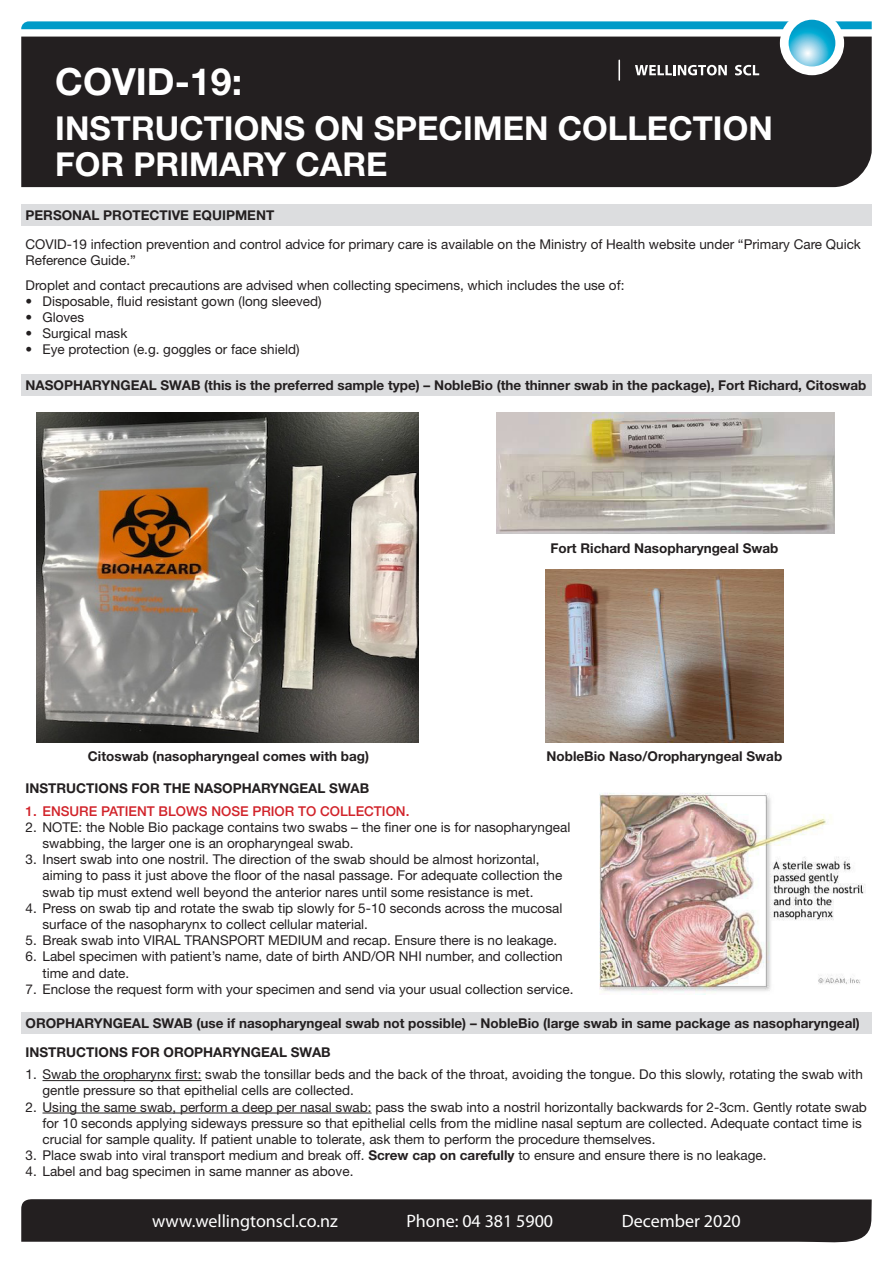
<style>
.page{position:relative;width:893px;height:1263px;background:#fff}
.page>*{position:absolute;margin:0;border:0;box-sizing:border-box;transform-origin:0 0}
.t1{font:700 37.5px "Helvetica Neue";color:#fff}
.t2{font:700 33px/36px "Helvetica Neue";color:#fff}
.t3{font:18px "Myriad Pro";color:#fff}
.t4{font:13.5px/16.2px "Helvetica Neue";color:#231f20}
.t5{font:700 13.5px/28.7px "Helvetica Neue";color:#231f20}
.t6{font:500 13.5px "Helvetica Neue";color:#d1232a}
.s1{font-weight:700}
</style>
<div class="page">
<div style="left:21px;top:75px;width:851px;height:112px;background:#231f20"></div>
<hr style="left:618px;top:60px;width:2px;height:20px;background:#fff">
<svg style="left:21px;top:19px;width:851px;height:56px"></svg>
<svg style="left:21px;top:1199px;width:851px;height:44px;background:#2b2829"></svg>
<div style="left:21px;top:204px;width:851px;height:21px;background:#dcdddf"></div>
<div style="left:21px;top:374px;width:851px;height:21px;background:#dcdddf"></div>
<div style="left:21px;top:1012px;width:851px;height:21px;background:#dcdddf"></div>
<hr style="left:43px;top:1080px;width:159px;height:1px;background:#231f20">
<hr style="left:43px;top:1113px;width:329px;height:1px;background:#231f20">
<img style="left:36px;top:412px;width:383px;height:330px">
<img style="left:497px;top:412px;width:337px;height:122px">
<img style="left:545px;top:570px;width:238px;height:172px">
<img style="left:600px;top:793px;width:265px;height:202px">
<h1 class="t1" style="left:55px;top:59px;width:188px">COVID-19:</h1>
<h2 class="t2" style="left:55px;top:109px;width:719px">INSTRUCTIONS ON SPECIMEN COLLECTION<br>FOR PRIMARY CARE</h2>
<p class="t5" style="left:26px;top:201px;width:250px">PERSONAL PROTECTIVE EQUIPMENT</p>
<p class="t4" style="left:26px;top:236px;width:837px">COVID-19 infection prevention and control advice for primary care is available on the Ministry of Health website under “Primary Care Quick<br>Reference Guide.”</p>
<p class="t4" style="left:26px;top:277px;width:600px">Droplet and contact precautions are advised when collecting specimens, which includes the use of:</p>
<p class="t4" style="left:26px;top:293px;width:298px">• Disposable, fluid resistant gown (long sleeved)</p>
<p class="t4" style="left:26px;top:309px;width:60px">• Gloves</p>
<p class="t4" style="left:26px;top:325px;width:103px">• Surgical mask</p>
<p class="t4" style="left:26px;top:341px;width:276px">• Eye protection (e.g. goggles or face shield)</p>
<p class="t5" style="left:26px;top:371px;width:842px">NASOPHARYNGEAL SWAB (this is the preferred sample type) – NobleBio (the thinner swab in the package), Fort Richard, Citoswab</p>
<p class="t5" style="left:88px;top:742px;width:283px">Citoswab (nasopharyngeal comes with bag)</p>
<p class="t5" style="left:550px;top:533px;width:230px">Fort Richard Nasopharyngeal Swab</p>
<p class="t5" style="left:546px;top:742px;width:237px">NobleBio Naso/Oropharyngeal Swab</p>
<p class="t5" style="left:26px;top:773px;width:345px">INSTRUCTIONS FOR THE NASOPHARYNGEAL SWAB</p>
<p class="t6" style="left:26px;top:800px;width:385px">1. ENSURE PATIENT BLOWS NOSE PRIOR TO COLLECTION.</p>
<p class="t4" style="left:43px;top:819px;width:529px;text-indent:-17px">2. NOTE: the Noble Bio package contains two swabs – the finer one is for nasopharyngeal swabbing, the larger one is an oropharyngeal swab.</p>
<p class="t4" style="left:43px;top:851px;width:521px;text-indent:-17px">3. Insert swab into one nostril. The direction of the swab should be almost horizontal, aiming to pass it just above the floor of the nasal passage. For adequate collection the swab tip must extend well beyond the anterior nares until some resistance is met.</p>
<p class="t4" style="left:43px;top:900px;width:521px;text-indent:-17px">4. Press on swab tip and rotate the swab tip slowly for 5-10 seconds across the mucosal surface of the nasopharynx to collect cellular material.</p>
<p class="t4" style="left:26px;top:932px;width:533px">5. Break swab into VIRAL TRANSPORT MEDIUM and recap. Ensure there is no leakage.</p>
<p class="t4" style="left:43px;top:948px;width:522px;text-indent:-17px">6. Label specimen with patient’s name, date of birth AND/OR NHI number, and collection time and date.</p>
<p class="t4" style="left:26px;top:981px;width:549px">7. Enclose the request form with your specimen and send via your usual collection service.</p>
<p class="t5" style="left:26px;top:1008px;width:836px">OROPHARYNGEAL SWAB (use if nasopharyngeal swab not possible) – NobleBio (large swab in same package as nasopharyngeal)<br>INSTRUCTIONS FOR OROPHARYNGEAL SWAB</p>
<p class="t4" style="left:43px;top:1066px;width:822px;text-indent:-17px">1. Swab the oropharynx first: swab the tonsillar beds and the back of the throat, avoiding the tongue. Do this slowly, rotating the swab with gentle pressure so that epithelial cells are collected.</p>
<p class="t4" style="left:43px;top:1098px;width:826px;text-indent:-17px">2. Using the same swab, perform a deep per nasal swab: pass the swab into a nostril horizontally backwards for 2-3cm. Gently rotate swab for 10 seconds applying sideways pressure so that epithelial cells from the midline nasal septum are collected. Adequate contact time is crucial for sample quality. If patient unable to tolerate, ask them to perform the procedure themselves.</p>
<p class="t4" style="left:26px;top:1147px;width:742px">3. Place swab into viral transport medium and break off. <span class="s1">Screw cap on carefully</span> to ensure and ensure there is no leakage.</p>
<p class="t4" style="left:26px;top:1163px;width:329px">4. Label and bag specimen in same manner as above.</p>
<h3 class="t3" style="left:152px;top:1210px;width:187px">www.wellingtonscl.co.nz</h3>
<h3 class="t3" style="left:406px;top:1210px;width:148px">Phone: 04 381 5900</h3>
<h3 class="t3" style="left:622px;top:1210px;width:120px">December 2020</h3>
</div>
